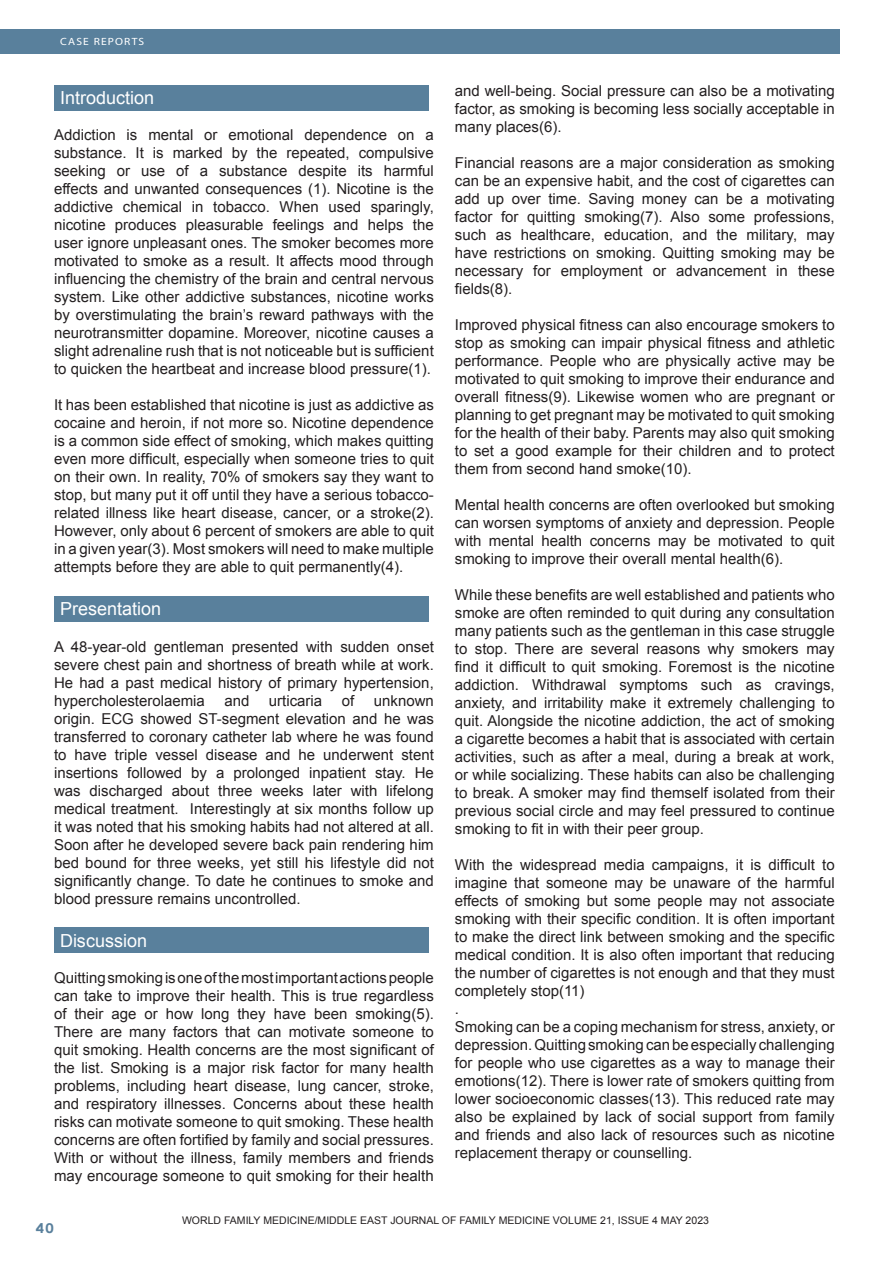
<style>
.page{position:relative;width:893px;height:1263px;background:#fff}
.page>*{position:absolute;margin:0;border:0;box-sizing:border-box;transform-origin:0 0}
.Footnote_Text{font:18px "Arial";color:#fff}
.Footnote_Text-2{font:15px/18px "Arial";color:#231f20;text-align:justify}
.t1{font:700 13.5px "Century Gothic";color:#59809c;scale:1.1 1}
.Footnote_Text-3{font:10.5px "Arial";color:#231f20}
.t2{font:10.5px "Myriad";letter-spacing:.1em;color:#fff;scale:1.1 1}
</style>
<div class="page">
<div style="left:0;top:30px;width:840px;height:24px;background:#59809c"></div>
<div style="left:54px;top:85px;width:374px;height:25px;background:#59809c"></div>
<div style="left:54px;top:596px;width:374px;height:25px;background:#59809c"></div>
<div style="left:54px;top:927px;width:374px;height:26px;background:#59809c"></div>
<p class="t2" style="left:60px;top:36px;width:78px">CASE REPORTS</p>
<p class="Footnote_Text" style="left:60px;top:86px;width:96px">Introduction</p>
<p class="Footnote_Text-2" style="left:54px;top:126px;width:381px">Addiction is mental or emotional dependence on a substance. It is marked by the repeated, compulsive seeking or use of a substance despite its harmful effects and unwanted consequences (1). Nicotine is the addictive chemical in tobacco. When used sparingly, nicotine produces pleasurable feelings and helps the user ignore unpleasant ones. The smoker becomes more motivated to smoke as a result. It affects mood through influencing the chemistry of the brain and central nervous system. Like other addictive substances, nicotine works by overstimulating the brain’s reward pathways with the neurotransmitter dopamine. Moreover, nicotine causes a slight adrenaline rush that is not noticeable but is sufficient to quicken the heartbeat and increase blood pressure(1).</p>
<p class="Footnote_Text-2" style="left:54px;top:396px;width:381px">It has been established that nicotine is just as addictive as cocaine and heroin, if not more so. Nicotine dependence is a common side effect of smoking, which makes quitting even more difficult, especially when someone tries to quit on their own. In reality, 70% of smokers say they want to stop, but many put it off until they have a serious tobacco&shy;related illness like heart disease, cancer, or a stroke(2).<br>However, only about 6 percent of smokers are able to quit in a given year(3). Most smokers will need to make multiple attempts before they are able to quit permanently(4).</p>
<p class="Footnote_Text" style="left:60px;top:597px;width:103px">Presentation</p>
<p class="Footnote_Text-2" style="left:54px;top:637px;width:381px">A 48-year-old gentleman presented with sudden onset severe chest pain and shortness of breath while at work.<br>He had a past medical history of primary hypertension, hypercholesterolaemia</p>
<p class="Footnote_Text-2" style="left:224px;top:691px;width:27px">and</p>
<p class="Footnote_Text-2" style="left:269px;top:691px;width:55px">urticaria</p>
<p class="Footnote_Text-2" style="left:342px;top:691px;width:14px">of</p>
<p class="Footnote_Text-2" style="left:54px;top:691px;width:381px;text-indent:320px">unknown origin. ECG showed ST-segment elevation and he was transferred to coronary catheter lab where he was found to have triple vessel disease and he underwent stent insertions followed by a prolonged inpatient stay. He was discharged about three weeks later with lifelong medical treatment. Interestingly at six months follow up it was noted that his smoking habits had not altered at all.<br>Soon after he developed severe back pain rendering him bed bound for three weeks, yet still his lifestyle did not significantly change. To date he continues to smoke and blood pressure remains uncontrolled.</p>
<p class="Footnote_Text" style="left:60px;top:928px;width:89px">Discussion</p>
<p class="Footnote_Text-2" style="left:54px;top:969px;width:381px">Quitting smoking is one of the most important actions people can take to improve their health. This is true regardless of their age or how long they have been smoking(5).<br>There are many factors that can motivate someone to quit smoking. Health concerns are the most significant of the list. Smoking is a major risk factor for many health problems, including heart disease, lung cancer, stroke, and respiratory illnesses. Concerns about these health risks can motivate someone to quit smoking. These health concerns are often fortified by family and social pressures.<br>With or without the illness, family members and friends may encourage someone to quit smoking for their health</p>
<p class="Footnote_Text-2" style="left:455px;top:82px;width:381px">and well-being. Social pressure can also be a motivating factor, as smoking is becoming less socially acceptable in many places(6).</p>
<p class="Footnote_Text-2" style="left:455px;top:154px;width:381px">Financial reasons are a major consideration as smoking can be an expensive habit, and the cost of cigarettes can add up over time. Saving money can be a motivating factor for quitting smoking(7). Also some professions, such as healthcare, education, and the military, may have restrictions on smoking. Quitting smoking may be necessary for employment or advancement in these fields(8).</p>
<p class="Footnote_Text-2" style="left:455px;top:316px;width:381px">Improved physical fitness can also encourage smokers to stop as smoking can impair physical fitness and athletic performance. People who are physically active may be motivated to quit smoking to improve their endurance and overall fitness(9). Likewise women who are pregnant or planning to get pregnant may be motivated to quit smoking for the health of their baby. Parents may also quit smoking to set a good example for their children and to protect them from second hand smoke(10).</p>
<p class="Footnote_Text-2" style="left:455px;top:496px;width:381px">Mental health concerns are often overlooked but smoking can worsen symptoms of anxiety and depression. People with mental health concerns may be motivated to quit smoking to improve their overall mental health(6).</p>
<p class="Footnote_Text-2" style="left:455px;top:586px;width:381px">While these benefits are well established and patients who smoke are often reminded to quit during any consultation many patients such as the gentleman in this case struggle to stop. There are several reasons why smokers may find it difficult to quit smoking. Foremost is the nicotine addiction. Withdrawal symptoms such as cravings, anxiety, and irritability make it extremely challenging to quit. Alongside the nicotine addiction, the act of smoking a cigarette becomes a habit that is associated with certain activities, such as after a meal, during a break at work, or while socializing. These habits can also be challenging to break. A smoker may find themself isolated from their previous social circle and may feel pressured to continue smoking to fit in with their peer group.</p>
<p class="Footnote_Text-2" style="left:455px;top:856px;width:381px">With the widespread media campaigns, it is difficult to imagine that someone may be unaware of the harmful effects of smoking but some people may not associate smoking with their specific condition. It is often important to make the direct link between smoking and the specific medical condition. It is also often important that reducing the number of cigarettes is not enough and that they must completely stop(11)</p>
<p class="Footnote_Text-2" style="left:455px;top:1000px;width:6px">.</p>
<p class="Footnote_Text-2" style="left:455px;top:1018px;width:381px">Smoking can be a coping mechanism for stress, anxiety, or depression. Quitting smoking can be especially challenging for people who use cigarettes as a way to manage their emotions(12). There is lower rate of smokers quitting from lower socioeconomic classes(13). This reduced rate may also be explained by lack of social support from family and friends and also lack of resources such as nicotine replacement therapy or counselling.</p>
<p class="t1" style="left:36px;top:1217px;width:18px">40</p>
<p class="Footnote_Text-3" style="left:182px;top:1214px;width:528px">WORLD FAMILY MEDICINE/MIDDLE EAST JOURNAL OF FAMILY MEDICINE VOLUME 21, ISSUE 4 MAY 2023</p>
</div>
